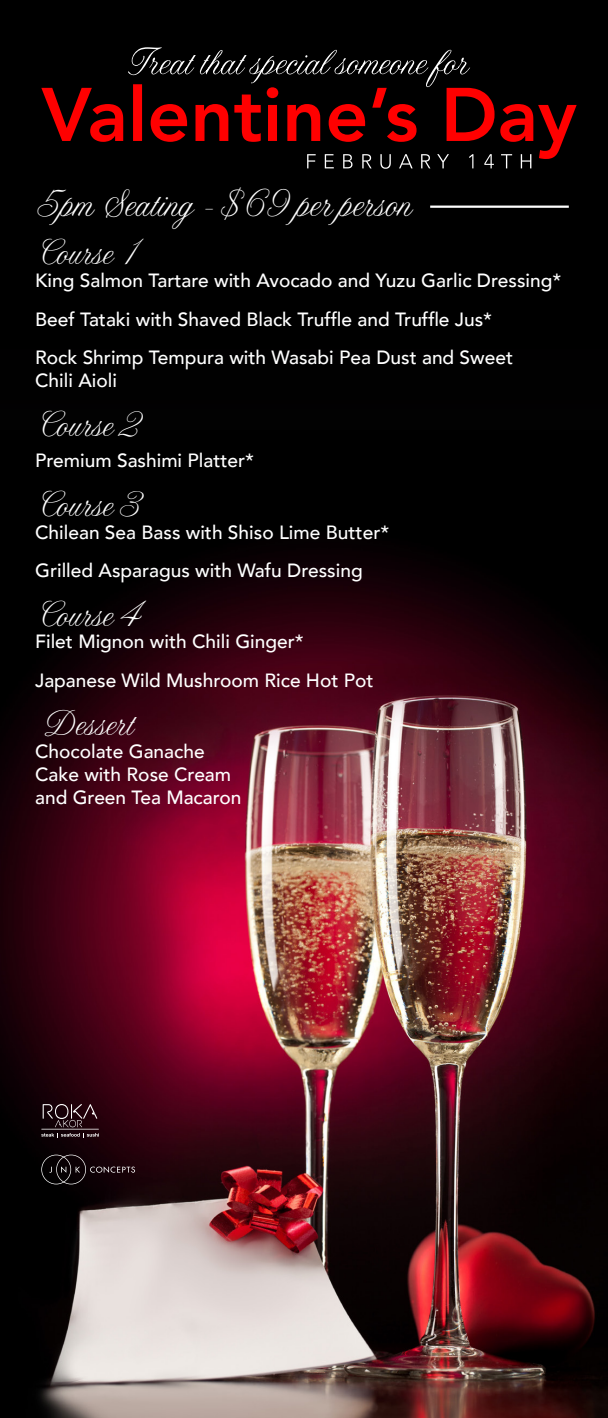
<style>
.page{position:relative;width:608px;height:1418px;background:#fff}
.page>*{position:absolute;margin:0;border:0;box-sizing:border-box;transform-origin:0 0}
.t1{font:38.25px "Altast Greeting";color:#fff}
.t2{font:36px "Altast Greeting";color:#fff}
.t3{font:500 19.12px "Avenir";color:#fff}
</style>
<div class="page">
<img style="left:0;top:542px;width:608px;height:876px">
<div style="left:0;top:0;width:608px;height:542px;background:#000"></div>
<svg style="left:307px;top:159px;width:224px;height:10px"></svg>
<svg style="left:41px;top:87px;width:535px;height:72px"></svg>
<hr style="left:430px;top:205px;width:138px;height:3px;background:#fff">
<svg style="left:128px;top:47px;width:342px;height:40px"></svg>
<svg style="left:41px;top:1104px;width:58px;height:33px;background:#3e2a30"></svg>
<svg style="left:41px;top:1154px;width:94px;height:30px;background:#211418"></svg>
<p class="t1" style="left:35px;top:183px;width:376px">5pm Seating -$69 per person</p>
<p class="t2" style="left:35px;top:234px;width:106px">Course 1</p>
<p class="t3" style="left:35px;top:264px;width:527px">King Salmon Tartare with Avocado and Yuzu Garlic Dressing*</p>
<p class="t3" style="left:35px;top:302px;width:458px">Beef Tataki with Shaved Black Truffle and Truffle Jus*</p>
<p class="t3" style="left:35px;top:341px;width:479px">Rock Shrimp Tempura with Wasabi Pea Dust and Sweet</p>
<p class="t3" style="left:35px;top:364px;width:83px">Chili Aioli</p>
<p class="t2" style="left:35px;top:405px;width:106px">Course 2</p>
<p class="t3" style="left:35px;top:444px;width:220px">Premium Sashimi Platter*</p>
<p class="t2" style="left:35px;top:485px;width:106px">Course 3</p>
<p class="t3" style="left:35px;top:515px;width:355px">Chilean Sea Bass with Shiso Lime Butter*</p>
<p class="t3" style="left:35px;top:553px;width:329px">Grilled Asparagus with Wafu Dressing</p>
<p class="t2" style="left:35px;top:594px;width:106px">Course 4</p>
<p class="t3" style="left:35px;top:625px;width:270px">Filet Mignon with Chili Ginger*</p>
<p class="t3" style="left:35px;top:663px;width:340px">Japanese Wild Mushroom Rice Hot Pot</p>
<p class="t2" style="left:35px;top:704px;width:98px">Dessert</p>
<p class="t3" style="left:35px;top:735px;width:171px">Chocolate Ganache</p>
<p class="t3" style="left:35px;top:758px;width:197px">Cake with Rose Cream</p>
<p class="t3" style="left:35px;top:781px;width:208px">and Green Tea Macaron</p>
</div>
